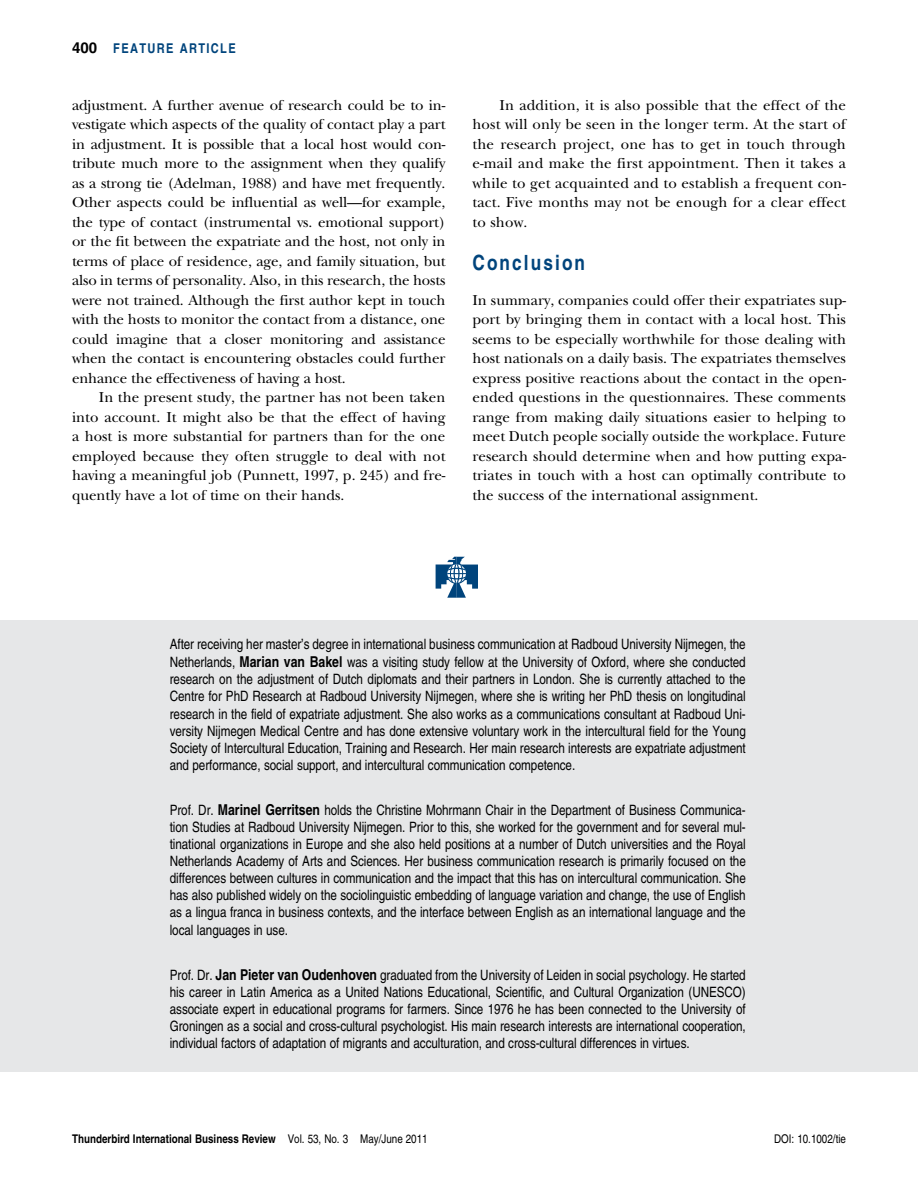
<style>
.page{position:relative;width:918px;height:1188px;background:#fff}
.page>*{position:absolute;margin:0;border:0;box-sizing:border-box;transform-origin:0 0}
.t1{font:700 condensed 21px "Helvetica";letter-spacing:.1em;color:#00447c}
.t2{font:15px/19.5px "New Baskerville";color:#000;text-align:justify}
.t3{font:condensed 14.25px/17.1px "Helvetica";letter-spacing:-.005em;color:#000;text-align:justify}
.t4{font:700 condensed 13.5px "Helvetica";letter-spacing:.1em;color:#00447c}
.t5{font:700 condensed 12px "Helvetica";color:#000}
.t6{font:condensed 12px "Helvetica";color:#000}
.s1{font-stretch:normal;font-size:15px;color:#000}
.s2{font-weight:700;font-size:15px}
.s3{font-weight:400}
</style>
<div class="page">
<div style="left:0;top:620px;width:918px;height:452px;background:#e6e7e8"></div>
<svg style="left:436px;top:557px;width:41px;height:40px"></svg>
<p class="t4" style="left:72px;top:40px;width:165px"><span class="s1">400</span> feature article</p>
<p class="t2" style="left:72px;top:95px;width:375px">adjustment. A further avenue of research could be to in&shy;vestigate which aspects of the quality of contact play a part in adjustment. It is possible that a local host would con&shy;tribute much more to the assignment when they qualify as a strong tie (Adelman, 1988) and have met frequently.<br>Other aspects could be influential as well—for example, the type of contact (instrumental vs. emotional support) or the fit between the expatriate and the host, not only in terms of place of residence, age, and family situation, but also in terms of personality. Also, in this research, the hosts were not trained. Although the first author kept in touch with the hosts to monitor the contact from a distance, one could imagine that a closer monitoring and assistance when the contact is encountering obstacles could further enhance the effectiveness of having a host.</p>
<p class="t2" style="left:72px;top:388px;width:375px;text-indent:27px">In the present study, the partner has not been taken into account. It might also be that the effect of having a host is more substantial for partners than for the one employed because they often struggle to deal with not having a meaningful job (Punnett, 1997, p. 245) and fre&shy;quently have a lot of time on their hands.</p>
<p class="t2" style="left:472px;top:95px;width:375px;text-indent:27px">In addition, it is also possible that the effect of the host will only be seen in the longer term. At the start of the research project, one has to get in touch through e-mail and make the first appointment. Then it takes a while to get acquainted and to establish a frequent con&shy;tact. Five months may not be enough for a clear effect to show.</p>
<h1 class="t1" style="left:472px;top:250px;width:114px">Conclusion</h1>
<p class="t2" style="left:472px;top:290px;width:375px">In summary, companies could offer their expatriates sup&shy;port by bringing them in contact with a local host. This seems to be especially worthwhile for those dealing with host nationals on a daily basis. The expatriates themselves express positive reactions about the contact in the open&shy;ended questions in the questionnaires. These comments range from making daily situations easier to helping to meet Dutch people socially outside the workplace. Future research should determine when and how putting expa&shy;triates in touch with a host can optimally contribute to the success of the international assignment.</p>
<p class="t3" style="left:170px;top:636px;width:578px">After receiving her master’s degree in international business communication at Radboud University Nijmegen, the Netherlands, <span class="s2">Marian van Bakel</span> was a visiting study fellow at the University of Oxford, where she conducted research on the adjustment of Dutch diplomats and their partners in London. She is currently attached to the Centre for PhD Research at Radboud University Nijmegen, where she is writing her PhD thesis on longitudinal research in the field of expatriate adjustment. She also works as a communications consultant at Radboud Uni&shy;versity Nijmegen Medical Centre and has done extensive voluntary work in the intercultural field for the Young Society of Intercultural Education, Training and Research. Her main research interests are expatriate adjustment and performance, social support, and intercultural communication competence.</p>
<p class="t3" style="left:170px;top:801px;width:578px">Prof. Dr. <span class="s2">Marinel Gerritsen</span> holds the Christine Mohrmann Chair in the Department of Business Communica&shy;tion Studies at Radboud University Nijmegen. Prior to this, she worked for the government and for several mul&shy;tinational organizations in Europe and she also held positions at a number of Dutch universities and the Royal Netherlands Academy of Arts and Sciences. Her business communication research is primarily focused on the differences between cultures in communication and the impact that this has on intercultural communication. She has also published widely on the sociolinguistic embedding of language variation and change, the use of English as a lingua franca in business contexts, and the interface between English as an international language and the local languages in use.</p>
<p class="t3" style="left:170px;top:966px;width:578px">Prof. Dr. <span class="s2">Jan Pieter van Oudenhoven</span> graduated from the University of Leiden in social psychology. He started his career in Latin America as a United Nations Educational, Scientific, and Cultural Organization (UNESCO) associate expert in educational programs for farmers. Since 1976 he has been connected to the University of Groningen as a social and cross-cultural psychologist. His main research interests are international cooperation, individual factors of adaptation of migrants and acculturation, and cross-cultural differences in virtues.</p>
<p class="t5" style="left:72px;top:1132px;width:357px">Thunderbird International Business Review <span class="s3">Vol. 53, No. 3 May/June 2011</span></p>
<p class="t6" style="left:774px;top:1132px;width:73px">DOI: 10.1002/tie</p>
</div>
